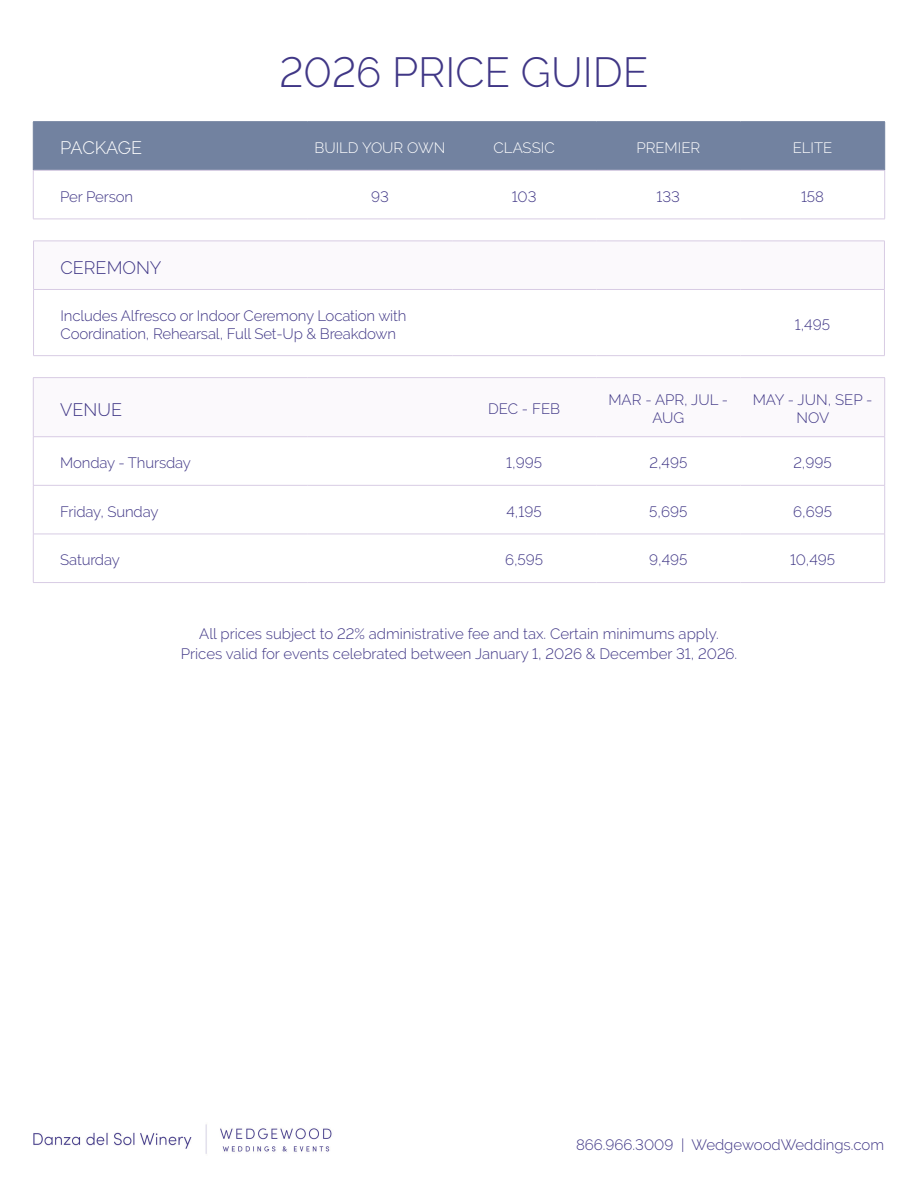
<style>
.page{position:relative;width:918px;height:1188px;background:#fff}
.page>*{position:absolute;margin:0;border:0;box-sizing:border-box;transform-origin:0 0}
.t1{font:300 42px "Raleway";color:#403786}
.t2{font:300 18px "Raleway";color:#403786}
.t3{font:300 18px "Raleway";letter-spacing:-.025em;color:#fff}
.t4{font:300 15px/18px "Raleway";color:#403786;text-align:center}
.t5{font:300 15px "Raleway";color:#fff}
</style>
<div class="page">
<svg style="left:33px;top:218px;width:852px;height:316px"></svg>
<div style="left:34px;top:122px;width:850px;height:48px;background:#7282a0"></div>
<hr style="left:33px;top:170px;width:275px;height:1px;background:#d8cce4">
<hr style="left:308px;top:170px;width:144px;height:1px;background:#d8cce4">
<hr style="left:452px;top:170px;width:144px;height:1px;background:#d8cce4">
<hr style="left:596px;top:170px;width:144px;height:1px;background:#d8cce4">
<hr style="left:740px;top:170px;width:145px;height:1px;background:#d8cce4">
<hr style="left:33px;top:170px;width:1px;height:49px;background:#d8cce4">
<hr style="left:884px;top:170px;width:1px;height:49px;background:#d8cce4">
<hr style="left:33px;top:219px;width:275px;height:1px;background:#d8cce4">
<hr style="left:308px;top:219px;width:144px;height:1px;background:#d8cce4">
<hr style="left:452px;top:219px;width:144px;height:1px;background:#d8cce4">
<hr style="left:596px;top:219px;width:144px;height:1px;background:#d8cce4">
<hr style="left:740px;top:219px;width:145px;height:1px;background:#d8cce4">
<hr style="left:33px;top:121px;width:275px;height:1px;background:#7282a0">
<hr style="left:33px;top:122px;width:1px;height:48px;background:#7282a0">
<hr style="left:308px;top:121px;width:144px;height:1px;background:#7282a0">
<hr style="left:452px;top:121px;width:144px;height:1px;background:#7282a0">
<hr style="left:596px;top:121px;width:144px;height:1px;background:#7282a0">
<hr style="left:740px;top:121px;width:145px;height:1px;background:#7282a0">
<hr style="left:884px;top:122px;width:1px;height:48px;background:#7282a0">
<svg style="left:34px;top:242px;width:850px;height:47px"></svg>
<hr style="left:33px;top:289px;width:419px;height:1px;background:#d8cce4">
<hr style="left:452px;top:289px;width:144px;height:1px;background:#d8cce4">
<hr style="left:596px;top:289px;width:144px;height:1px;background:#d8cce4">
<hr style="left:740px;top:289px;width:145px;height:1px;background:#d8cce4">
<hr style="left:33px;top:241px;width:419px;height:1px;background:#d8cce4">
<hr style="left:33px;top:241px;width:1px;height:48px;background:#d8cce4">
<hr style="left:452px;top:241px;width:144px;height:1px;background:#d8cce4">
<hr style="left:596px;top:241px;width:144px;height:1px;background:#d8cce4">
<hr style="left:740px;top:241px;width:145px;height:1px;background:#d8cce4">
<hr style="left:884px;top:241px;width:1px;height:48px;background:#d8cce4">
<hr style="left:33px;top:290px;width:1px;height:65px;background:#d8cce4">
<hr style="left:884px;top:290px;width:1px;height:65px;background:#d8cce4">
<hr style="left:33px;top:355px;width:419px;height:1px;background:#d8cce4">
<hr style="left:452px;top:355px;width:144px;height:1px;background:#d8cce4">
<hr style="left:596px;top:355px;width:144px;height:1px;background:#d8cce4">
<hr style="left:740px;top:355px;width:145px;height:1px;background:#d8cce4">
<svg style="left:34px;top:378px;width:850px;height:58px"></svg>
<hr style="left:33px;top:437px;width:1px;height:48px;background:#d8cce4">
<hr style="left:884px;top:437px;width:1px;height:48px;background:#d8cce4">
<hr style="left:33px;top:486px;width:1px;height:48px;background:#d8cce4">
<hr style="left:884px;top:486px;width:1px;height:48px;background:#d8cce4">
<hr style="left:33px;top:534px;width:1px;height:48px;background:#d8cce4">
<hr style="left:884px;top:534px;width:1px;height:48px;background:#d8cce4">
<hr style="left:33px;top:582px;width:275px;height:1px;background:#d8cce4">
<hr style="left:33px;top:485px;width:275px;height:1px;background:#d8cce4">
<hr style="left:33px;top:534px;width:275px;height:1px;background:#d8cce4">
<hr style="left:308px;top:582px;width:144px;height:1px;background:#d8cce4">
<hr style="left:452px;top:582px;width:144px;height:1px;background:#d8cce4">
<hr style="left:596px;top:582px;width:144px;height:1px;background:#d8cce4">
<hr style="left:740px;top:582px;width:145px;height:1px;background:#d8cce4">
<hr style="left:33px;top:377px;width:275px;height:1px;background:#d8cce4">
<hr style="left:33px;top:378px;width:1px;height:59px;background:#d8cce4">
<hr style="left:308px;top:377px;width:144px;height:1px;background:#d8cce4">
<hr style="left:452px;top:377px;width:144px;height:1px;background:#d8cce4">
<hr style="left:596px;top:377px;width:144px;height:1px;background:#d8cce4">
<hr style="left:740px;top:377px;width:145px;height:1px;background:#d8cce4">
<hr style="left:884px;top:378px;width:1px;height:59px;background:#d8cce4">
<hr style="left:33px;top:436px;width:275px;height:1px;background:#d8cce4">
<hr style="left:308px;top:436px;width:144px;height:1px;background:#d8cce4">
<hr style="left:452px;top:436px;width:144px;height:1px;background:#d8cce4">
<hr style="left:596px;top:436px;width:144px;height:1px;background:#d8cce4">
<hr style="left:740px;top:436px;width:145px;height:1px;background:#d8cce4">
<hr style="left:308px;top:485px;width:144px;height:1px;background:#d8cce4">
<hr style="left:452px;top:485px;width:144px;height:1px;background:#d8cce4">
<hr style="left:596px;top:485px;width:144px;height:1px;background:#d8cce4">
<hr style="left:740px;top:485px;width:145px;height:1px;background:#d8cce4">
<hr style="left:308px;top:534px;width:144px;height:1px;background:#d8cce4">
<hr style="left:452px;top:534px;width:144px;height:1px;background:#d8cce4">
<hr style="left:596px;top:534px;width:144px;height:1px;background:#d8cce4">
<hr style="left:740px;top:534px;width:145px;height:1px;background:#d8cce4">
<img style="left:33px;top:1124px;width:299px;height:30px">
<h1 class="t1" style="left:279px;top:47px;width:370px">2026 PRICE GUIDE</h1>
<p class="t3" style="left:60px;top:138px;width:83px">PACKAGE</p>
<p class="t5" style="left:314px;top:139px;width:132px">BUILD YOUR OWN</p>
<p class="t5" style="left:494px;top:139px;width:63px">CLASSIC</p>
<p class="t5" style="left:636px;top:139px;width:65px">PREMIER</p>
<p class="t5" style="left:793px;top:139px;width:41px">ELITE</p>
<p class="t4" style="left:60px;top:187px;width:74px">Per Person</p>
<p class="t4" style="left:371px;top:187px;width:19px">93</p>
<p class="t4" style="left:512px;top:187px;width:26px">103</p>
<p class="t4" style="left:657px;top:187px;width:25px">133</p>
<p class="t4" style="left:801px;top:187px;width:25px">158</p>
<p class="t2" style="left:61px;top:257px;width:103px">CEREMONY</p>
<p class="t4" style="left:61px;top:306px;width:348px;text-align:left">Includes Alfresco or Indoor Ceremony Location with<br>Coordination, Rehearsal, Full Set-Up &amp; Breakdown</p>
<p class="t4" style="left:795px;top:315px;width:37px">1,495</p>
<p class="t2" style="left:60px;top:399px;width:63px">VENUE</p>
<p class="t4" style="left:488px;top:400px;width:74px">DEC - FEB</p>
<p class="t4" style="left:608px;top:391px;width:121px">MAR - APR, JUL -<br>AUG</p>
<p class="t4" style="left:753px;top:391px;width:121px">MAY - JUN, SEP -<br>NOV</p>
<p class="t4" style="left:60px;top:454px;width:132px">Monday - Thursday</p>
<p class="t4" style="left:506px;top:454px;width:37px">1,995</p>
<p class="t4" style="left:649px;top:454px;width:39px">2,495</p>
<p class="t4" style="left:793px;top:454px;width:40px">2,995</p>
<p class="t4" style="left:60px;top:502px;width:100px">Friday, Sunday</p>
<p class="t4" style="left:507px;top:502px;width:37px">4,195</p>
<p class="t4" style="left:649px;top:502px;width:40px">5,695</p>
<p class="t4" style="left:793px;top:502px;width:40px">6,695</p>
<p class="t4" style="left:60px;top:551px;width:61px">Saturday</p>
<p class="t4" style="left:505px;top:551px;width:40px">6,595</p>
<p class="t4" style="left:649px;top:551px;width:40px">9,495</p>
<p class="t4" style="left:790px;top:551px;width:47px">10,495</p>
<p class="t4" style="left:181px;top:624px;width:558px;line-height:19.5px">All prices subject to 22% administrative fee and tax. Certain minimums apply.<br>Prices valid for events celebrated between January 1, 2026 &amp; December 31, 2026.</p>
<p class="t4" style="left:576px;top:1136px;width:310px">866.966.3009 | WedgewoodWeddings.com</p>
</div>
